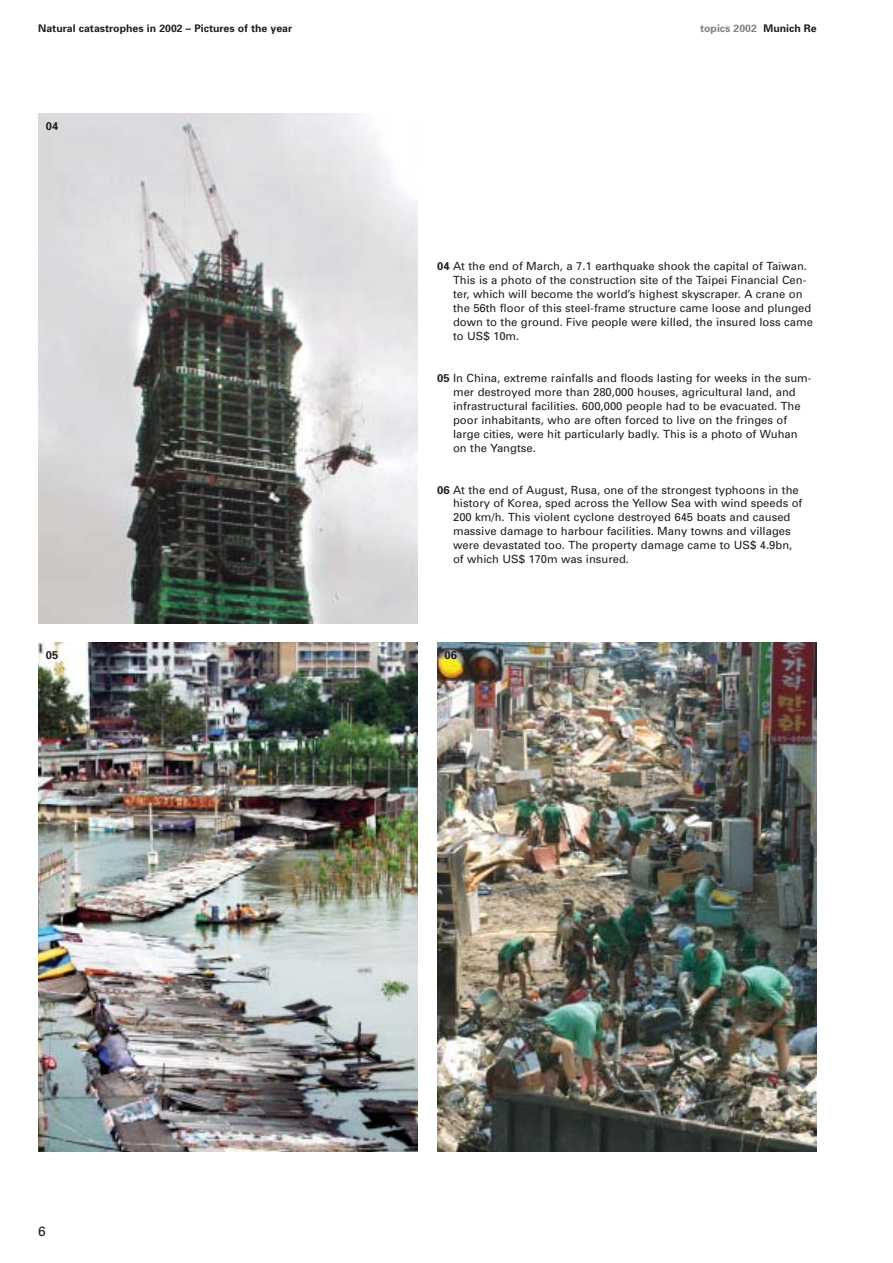
<style>
.page{position:relative;width:893px;height:1263px;background:#fff}
.page>*{position:absolute;margin:0;border:0;box-sizing:border-box;transform-origin:0 0}
.t1{font:13.5px "Univers";color:#231f1f}
.t2{font:11.25px/14px "Univers";color:#231f1f}
.t3{font:700 11.25px "Univers";color:#231f1f}
.t4{font:700 10.5px "Univers";color:#231f1f}
.t5{font:700 10.5px "Univers";color:#808284}
.s1{color:#231f1f}
.s2{font-weight:700}
</style>
<div class="page">
<img style="left:437px;top:642px;width:379px;height:510px">
<img style="left:38px;top:642px;width:380px;height:510px">
<img style="left:38px;top:114px;width:380px;height:509px">
<p class="t4" style="left:38px;top:25px;width:255px">Natural catastrophes in 2002 – Pictures of the year</p>
<p class="t5" style="left:700px;top:25px;width:118px">topics 2002 <span class="s1">Munich Re</span></p>
<p class="t3" style="left:46px;top:121px;width:14px">04</p>
<p class="t2" style="left:453px;top:260px;width:361px;text-indent:-16px"><span class="s2">04</span> At the end of March, a 7.1 earthquake shook the capital of Taiwan.<br>This is a photo of the construction site of the Taipei Financial Cen&shy;ter, which will become the world’s highest skyscraper. A crane on the 56th floor of this steel-frame structure came loose and plunged down to the ground. Five people were killed, the insured loss came to US$ 10m.</p>
<p class="t2" style="left:453px;top:372px;width:360px;text-indent:-16px"><span class="s2">05</span> In China, extreme rainfalls and floods lasting for weeks in the sum&shy;mer destroyed more than 280,000 houses, agricultural land, and infrastructural facilities. 600,000 people had to be evacuated. The poor inhabitants, who are often forced to live on the fringes of large cities, were hit particularly badly. This is a photo of Wuhan on the Yangtse.</p>
<p class="t2" style="left:453px;top:484px;width:351px;text-indent:-16px"><span class="s2">06</span> At the end of August, Rusa, one of the strongest typhoons in the history of Korea, sped across the Yellow Sea with wind speeds of 200 km/h. This violent cyclone destroyed 645 boats and caused massive damage to harbour facilities. Many towns and villages were devastated too. The property damage came to US$ 4.9bn, of which US$ 170m was insured.</p>
<p class="t3" style="left:46px;top:650px;width:14px">05</p>
<p class="t3" style="left:444px;top:650px;width:14px">06</p>
<p class="t1" style="left:38px;top:1226px;width:9px">6</p>
</div>
